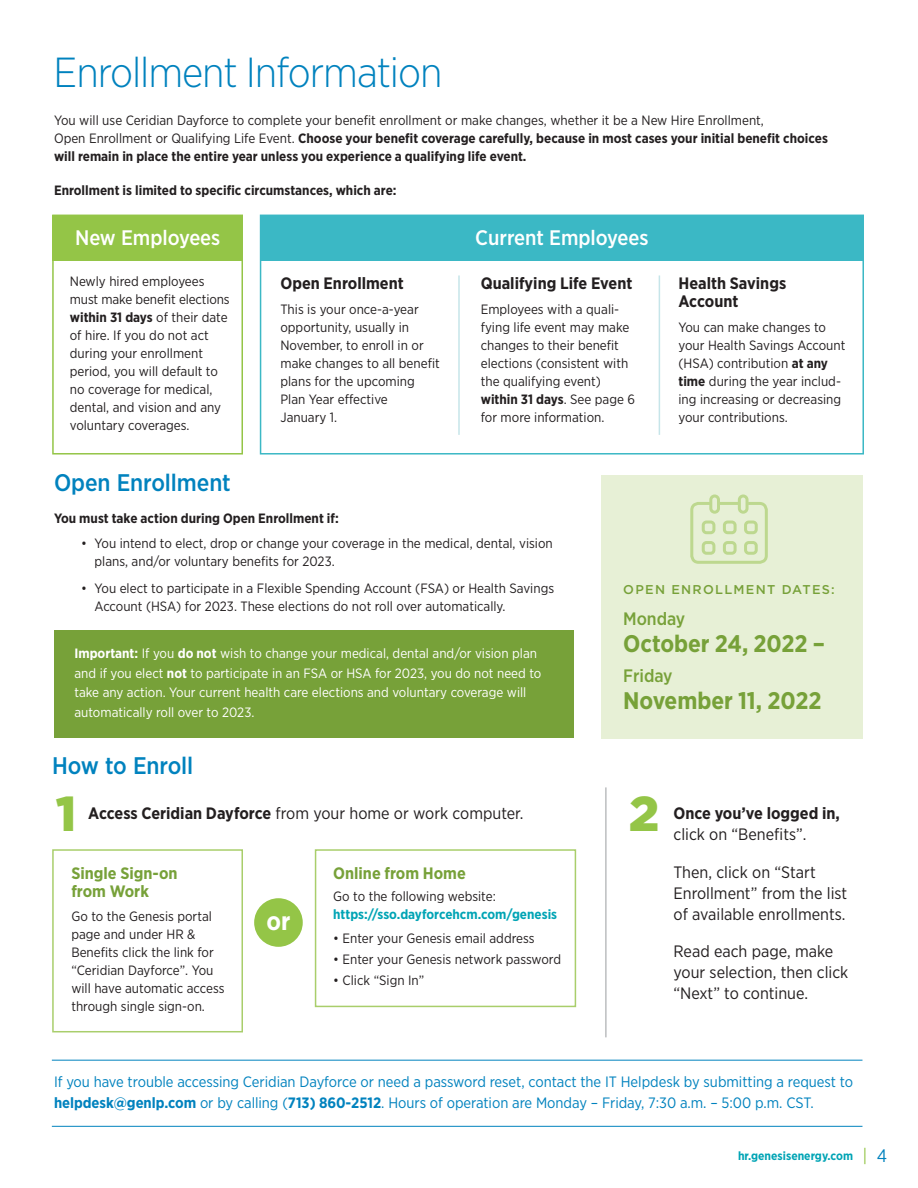
<style>
.page{position:relative;width:918px;height:1188px;background:#fff}
.page>*{position:absolute;margin:0;border:0;box-sizing:border-box;transform-origin:0 0}
.t1{font:900 49.05px "Gotham";color:#94c547}
.t2{font:300 42px "Gotham Narrow";letter-spacing:-.025em;color:#0082be}
.t3{font:700 25.5px "Gotham Narrow";color:#fff}
.t4{font:700 24px "Gotham Narrow";letter-spacing:-.005em;color:#77a139}
.t5{font:500 24px "Gotham Narrow";letter-spacing:-.005em;color:#0082be}
.t6{font:500 21px "Gotham Narrow";letter-spacing:-.005em;color:#fff}
.t7{font:500 18px "Gotham Narrow";letter-spacing:-.005em;color:#77a139}
.t8{font:16.5px/21px "Gotham Narrow";color:#231f20}
.t9{font:700 16.5px/18px "Gotham Narrow";color:#231f20}
.t10{font:700 16.5px/18px "Gotham Narrow";color:#77a139}
.t11{font:15px/21px "Gotham Narrow";letter-spacing:-.005em;color:#0082be}
.t12{font:13.5px/18px "Gotham Narrow";color:#231f20}
.t13{font:700 13.5px/18px "Gotham Narrow";color:#231f20}
.t14{font:13.5px/19.5px "Gotham Narrow";color:#fff}
.t15{font:700 13.5px "Gotham Narrow";color:#00a4b5}
.t16{font:500 12.75px "Gotham";letter-spacing:.1em;color:#77a139}
.t17{font:700 12px "Gotham Narrow";color:#00a4b5}
.s1{font-weight:400}
.s2{font-weight:700}
.s3{font-weight:400;font-size:18px;color:#94c547}
.s4{font-weight:400;font-size:18px;color:#0082be}
</style>
<div class="page">
<hr style="left:52px;top:1060px;width:810px;height:1px;background:#0082be">
<hr style="left:52px;top:1126px;width:810px;height:1px;background:#0082be">
<div style="left:601px;top:475px;width:261px;height:264px;background:#e7f0d6"></div>
<div style="left:690px;top:502px;width:78px;height:62px;border:3px solid #bdd88f;border-radius:7px"></div>
<div style="left:709px;top:494px;width:11px;height:20px;border:3px solid #bdd88f;border-radius:4px"></div>
<div style="left:738px;top:494px;width:11px;height:20px;border:3px solid #bdd88f;border-radius:4px"></div>
<hr style="left:719px;top:502px;width:20px;height:3px;background:#bdd88f">
<div style="left:702px;top:521px;width:13px;height:13px;border:3px solid #bdd88f;border-radius:3px"></div>
<div style="left:723px;top:521px;width:14px;height:13px;border:3px solid #bdd88f;border-radius:3px"></div>
<div style="left:744px;top:521px;width:14px;height:13px;border:3px solid #bdd88f;border-radius:3px"></div>
<div style="left:702px;top:541px;width:13px;height:14px;border:3px solid #bdd88f;border-radius:3px"></div>
<div style="left:723px;top:541px;width:14px;height:14px;border:3px solid #bdd88f;border-radius:3px"></div>
<div style="left:744px;top:541px;width:14px;height:14px;border:3px solid #bdd88f;border-radius:3px"></div>
<hr style="left:605px;top:787px;width:2px;height:250px;background:#bcbec0">
<div style="left:52px;top:849px;width:191px;height:183px;border:2px solid #a9ce6b"></div>
<div style="left:315px;top:849px;width:261px;height:158px;border:2px solid #a9ce6b"></div>
<div style="left:254px;top:898px;width:49px;height:49px;background:#94c547;border-radius:50%"></div>
<div style="left:260px;top:215px;width:602px;height:45px;background:#3bb8c5"></div>
<div style="left:52px;top:215px;width:191px;height:45px;background:#94c547"></div>
<div style="left:52px;top:215px;width:191px;height:240px;border:2px solid #94c547"></div>
<div style="left:260px;top:215px;width:604px;height:240px;border:2px solid #3bb8c5"></div>
<hr style="left:458px;top:275px;width:2px;height:160px;background:#c6e5e9">
<hr style="left:659px;top:275px;width:1px;height:160px;background:#c6e5e9">
<div style="left:54px;top:630px;width:520px;height:108px;background:#77a139"></div>
<h2 class="t2" style="left:54px;top:46px;width:390px">Enrollment Information</h2>
<p class="t13" style="left:54px;top:111px;width:775px"><span class="s1">You will use Ceridian Dayforce to complete your benefit enrollment or make changes, whether it be a New Hire Enrollment,<br>Open Enrollment or Qualifying Life Event.</span> Choose your benefit coverage carefully, because in most cases your initial benefit choices will remain in place the entire year unless you experience a qualifying life event.</p>
<p class="t13" style="left:54px;top:181px;width:344px">Enrollment is limited to specific circumstances, which are:</p>
<h3 class="t6" style="left:75px;top:224px;width:147px">New Employees</h3>
<h3 class="t6" style="left:475px;top:224px;width:175px">Current Employees</h3>
<p class="t12" style="left:70px;top:272px;width:161px">Newly hired employees must make benefit elections <span class="s2">within 31 days</span> of their date of hire. If you do not act during your enrollment period, you will default to no coverage for medical, dental, and vision and any voluntary coverages.</p>
<p class="t9" style="left:280px;top:274px;width:125px">Open Enrollment</p>
<p class="t9" style="left:481px;top:274px;width:153px">Qualifying Life Event</p>
<p class="t12" style="left:481px;top:300px;width:156px">Employees with a quali&shy;fying life event may make changes to their benefit elections (consistent with the qualifying event) <span class="s2">within 31 days</span>. See page 6 for more information.</p>
<p class="t12" style="left:280px;top:300px;width:161px">This is your once-a-year opportunity, usually in<br>November, to enroll in or make changes to all benefit plans for the upcoming<br>Plan Year effective<br>January 1.</p>
<p class="t9" style="left:678px;top:274px;width:109px">Health Savings<br>Account</p>
<p class="t12" style="left:678px;top:318px;width:168px">You can make changes to your Health Savings Account (HSA) contribution <span class="s2">at any time</span> during the year includ&shy;ing increasing or decreasing your contributions.</p>
<h3 class="t5" style="left:54px;top:468px;width:178px">Open Enrollment</h3>
<p class="t13" style="left:54px;top:509px;width:286px">You must take action during Open Enrollment if:</p>
<p class="t12" style="left:95px;top:534px;width:460px;text-indent:-14px">• You intend to elect, drop or change your coverage in the medical, dental, vision plans, and/or voluntary benefits for 2023.</p>
<p class="t12" style="left:95px;top:579px;width:461px;text-indent:-14px">• You elect to participate in a Flexible Spending Account (FSA) or Health Savings<br>Account (HSA) for 2023. These elections do not roll over automatically.</p>
<p class="t14" style="left:74px;top:643px;width:469px"><span class="s2">Important:</span> If you <span class="s2">do not</span> wish to change your medical, dental and/or vision plan and if you elect <span class="s2">not</span> to participate in an FSA or HSA for 2023, you do not need to take any action. Your current health care elections and voluntary coverage will automatically roll over to 2023.</p>
<p class="t16" style="left:623px;top:581px;width:213px">OPEN ENROLLMENT DATES:</p>
<h3 class="t7" style="left:623px;top:608px;width:64px">Monday</h3>
<h3 class="t4" style="left:623px;top:629px;width:203px">October 24, 2022 –</h3>
<h3 class="t7" style="left:623px;top:665px;width:51px">Friday</h3>
<h3 class="t4" style="left:623px;top:686px;width:200px">November 11, 2022</h3>
<h3 class="t5" style="left:52px;top:751px;width:143px">How to Enroll</h3>
<p class="t8" style="left:88px;top:803px;width:437px"><span class="s2">Access Ceridian Dayforce</span> from your home or work computer.</p>
<p class="t9" style="left:674px;top:805px;width:168px">Once you’ve logged in,</p>
<p class="t8" style="left:674px;top:824px;width:135px">click on “Benefits”.</p>
<p class="t8" style="left:674px;top:861px;width:175px">Then, click on “Start<br>Enrollment” from the list of available enrollments.</p>
<p class="t8" style="left:674px;top:941px;width:176px">Read each page, make your selection, then click “Next” to continue.</p>
<h1 class="t1" style="left:56px;top:780px;width:22px">1</h1>
<h1 class="t1" style="left:629px;top:780px;width:32px">2</h1>
<p class="t10" style="left:333px;top:864px;width:134px">Online from Home</p>
<p class="t12" style="left:333px;top:887px;width:164px">Go to the following website:</p>
<p class="t15" style="left:333px;top:906px;width:225px">https://sso.dayforcehcm.com/genesis</p>
<p class="t12" style="left:333px;top:929px;width:203px">• Enter your Genesis email address</p>
<p class="t12" style="left:333px;top:950px;width:229px">• Enter your Genesis network password</p>
<p class="t12" style="left:333px;top:971px;width:93px">• Click “Sign In”</p>
<p class="t10" style="left:71px;top:864px;width:108px">Single Sign-on from Work</p>
<p class="t12" style="left:71px;top:907px;width:155px">Go to the Genesis portal page and under HR &amp;<br>Benefits click the link for “Ceridian Dayforce”. You will have automatic access through single sign-on.</p>
<h3 class="t3" style="left:266px;top:904px;width:26px">or</h3>
<p class="t11" style="left:54px;top:1071px;width:801px">If you have trouble accessing Ceridian Dayforce or need a password reset, contact the IT Helpdesk by submitting a request to <span class="s2">helpdesk@genlp.com</span> or by calling (<span class="s2">713) 860-2512</span>. Hours of operation are Monday – Friday, 7:30 a.m. – 5:00 p.m. CST.</p>
<p class="t17" style="left:738px;top:1148px;width:151px">hr.genesisenergy.com <span class="s3">|</span> <span class="s4">4</span></p>
</div>
